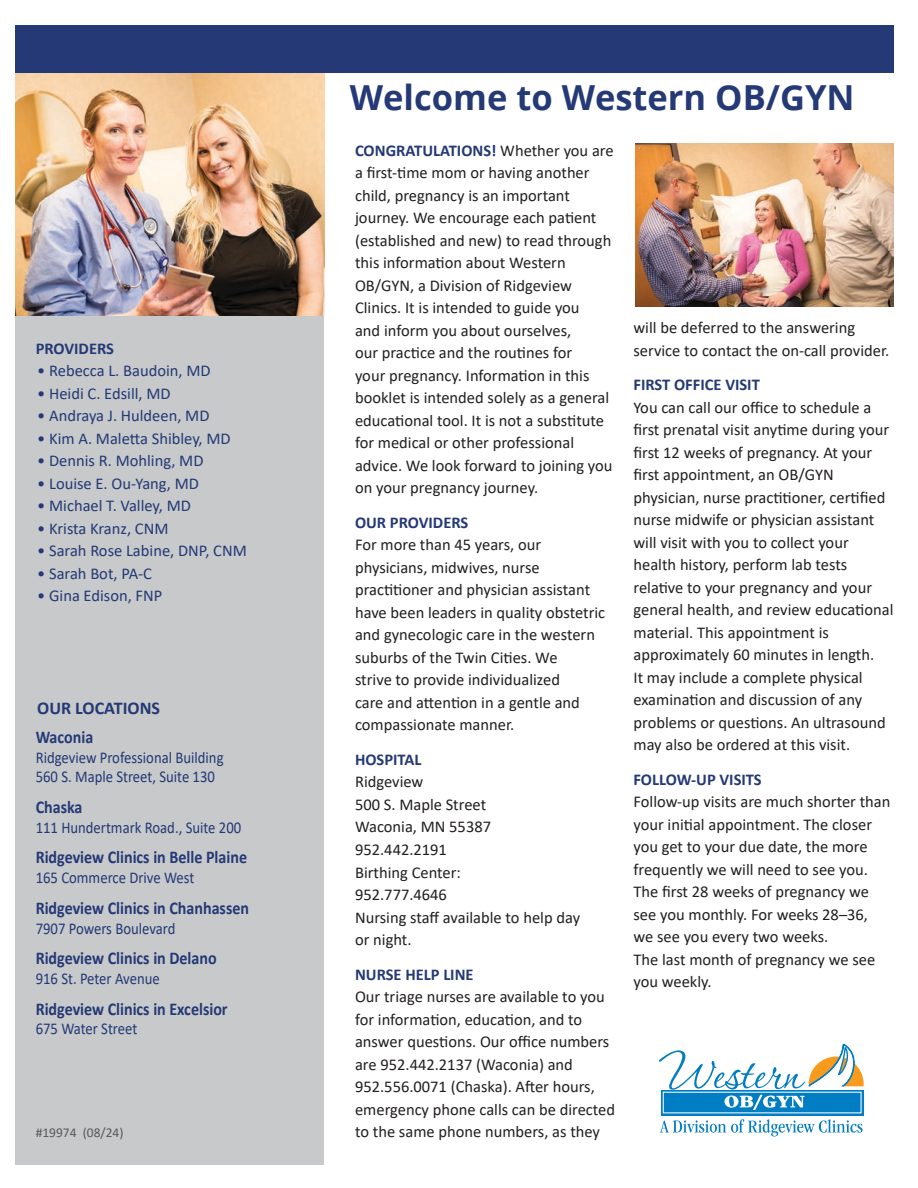
<style>
.page{position:relative;width:918px;height:1188px;background:#fff}
.page>*{position:absolute;margin:0;border:0;box-sizing:border-box;transform-origin:0 0}
.t1{font:700 34.5px "Open Sans";color:#243975}
.t2{font:700 18px "Calibri";color:#243975;scale:.89 1}
.t3{font:700 18px "Calibri";color:#243975}
.t4{font:16.5px/22.5px "Calibri";color:#231f20}
.t5{font:16.5px "Calibri";color:#243975}
.t6{font:16.5px "Calibri";color:#243975;scale:.89 1}
.t7{font:700 16.5px "Calibri";color:#243975}
.t8{font:13.5px "Calibri";color:#58595b}
.s1{font-weight:700;color:#243975}
</style>
<div class="page">
<svg style="left:660px;top:1119px;width:203px;height:18px"></svg>
<svg style="left:661px;top:1090px;width:203px;height:25px"></svg>
<svg style="left:659px;top:1044px;width:205px;height:66px"></svg>
<img style="left:636px;top:143px;width:258px;height:164px">
<img style="left:15px;top:73px;width:310px;height:244px">
<div style="left:15px;top:317px;width:308px;height:848px;background:#c7c9cb"></div>
<div style="left:15px;top:26px;width:879px;height:47px;background:#243975"></div>
<p class="t7" style="left:36px;top:337px;width:80px">PROVIDERS</p>
<p class="t5" style="left:37px;top:359px;width:175px">• Rebecca L. Baudoin, MD</p>
<p class="t5" style="left:37px;top:382px;width:135px">• Heidi C. Edsill, MD</p>
<p class="t5" style="left:37px;top:404px;width:174px">• Andraya J. Huldeen, MD</p>
<p class="t5" style="left:37px;top:427px;width:195px">• Kim A. Maletta Shibley, MD</p>
<p class="t5" style="left:37px;top:449px;width:168px">• Dennis R. Mohling, MD</p>
<p class="t5" style="left:37px;top:472px;width:163px">• Louise E. Ou-Yang, MD</p>
<p class="t5" style="left:37px;top:494px;width:155px">• Michael T. Valley, MD</p>
<p class="t5" style="left:37px;top:517px;width:133px">• Krista Kranz, CNM</p>
<p class="t5" style="left:37px;top:539px;width:211px">• Sarah Rose Labine, DNP, CNM</p>
<p class="t5" style="left:37px;top:562px;width:116px">• Sarah Bot, PA-C</p>
<p class="t5" style="left:37px;top:584px;width:127px">• Gina Edison, FNP</p>
<p class="t3" style="left:37px;top:695px;width:124px">OUR LOCATIONS</p>
<p class="t2" style="left:36px;top:724px;width:66px">Waconia</p>
<p class="t6" style="left:36px;top:746px;width:213px">Ridgeview Professional Building</p>
<p class="t6" style="left:36px;top:765px;width:203px">560 S. Maple Street, Suite 130</p>
<p class="t2" style="left:36px;top:794px;width:54px">Chaska</p>
<p class="t6" style="left:36px;top:816px;width:232px">111 Hundertmark Road., Suite 200</p>
<p class="t2" style="left:36px;top:845px;width:239px">Ridgeview Clinics in Belle Plaine</p>
<p class="t6" style="left:36px;top:866px;width:180px">165 Commerce Drive West</p>
<p class="t2" style="left:36px;top:895px;width:241px">Ridgeview Clinics in Chanhassen</p>
<p class="t6" style="left:36px;top:917px;width:159px">7907 Powers Boulevard</p>
<p class="t2" style="left:36px;top:945px;width:205px">Ridgeview Clinics in Delano</p>
<p class="t6" style="left:36px;top:967px;width:141px">916 St. Peter Avenue</p>
<p class="t2" style="left:36px;top:996px;width:217px">Ridgeview Clinics in Excelsior</p>
<p class="t6" style="left:36px;top:1017px;width:116px">675 Water Street</p>
<p class="t8" style="left:36px;top:1124px;width:89px">#19974 (08/24)</p>
<p class="t1" style="left:350px;top:73px;width:506px">Welcome to Western OB/GYN</p>
<p class="t4" style="left:355px;top:139px;width:260px"><span class="s1">CONGRATULATIONS!</span> Whether you are a first-time mom or having another child, pregnancy is an important journey. We encourage each patient (established and new) to read through this information about Western</p>
<p class="t4" style="left:355px;top:274px;width:259px">OB/GYN, a Division of Ridgeview Clinics. It is intended to guide you<br>and inform you about ourselves,<br>our practice and the routines for<br>your pregnancy. Information in this booklet is intended solely as a general educational tool. It is not a substitute for medical or other professional advice. We look forward to joining you on your pregnancy journey.</p>
<p class="t7" style="left:355px;top:511px;width:115px">OUR PROVIDERS</p>
<p class="t4" style="left:355px;top:533px;width:252px">For more than 45 years, our physicians, midwives, nurse practitioner and physician assistant have been leaders in quality obstetric and gynecologic care in the western suburbs of the Twin Cities. We<br>strive to provide individualized<br>care and attention in a gentle and compassionate manner.</p>
<p class="t7" style="left:355px;top:748px;width:68px">HOSPITAL</p>
<p class="t4" style="left:355px;top:770px;width:70px">Ridgeview</p>
<p class="t4" style="left:355px;top:793px;width:138px">500 S. Maple Street<br>Waconia, MN 55387</p>
<p class="t4" style="left:355px;top:838px;width:93px">952.442.2191</p>
<p class="t4" style="left:355px;top:860px;width:107px">Birthing Center:<br>952.777.4646</p>
<p class="t4" style="left:355px;top:905px;width:227px">Nursing staff available to help day or night.</p>
<p class="t7" style="left:355px;top:962px;width:120px">NURSE HELP LINE</p>
<p class="t4" style="left:355px;top:985px;width:262px">Our triage nurses are available to you for information, education, and to answer questions. Our office numbers are 952.442.2137 (Waconia) and 952.556.0071 (Chaska). After hours, emergency phone calls can be directed to the same phone numbers, as they</p>
<p class="t4" style="left:634px;top:316px;width:257px">will be deferred to the answering service to contact the on-call provider.</p>
<p class="t7" style="left:634px;top:373px;width:128px">FIRST OFFICE VISIT</p>
<p class="t4" style="left:634px;top:395px;width:257px">You can call our office to schedule a first prenatal visit anytime during your first 12 weeks of pregnancy. At your first appointment, an OB/GYN</p>
<p class="t4" style="left:634px;top:485px;width:262px">physician, nurse practitioner, certified nurse midwife or physician assistant will visit with you to collect your health history, perform lab tests relative to your pregnancy and your general health, and review educational material. This appointment is approximately 60 minutes in length.<br>It may include a complete physical examination and discussion of any problems or questions. An ultrasound may also be ordered at this visit.</p>
<p class="t7" style="left:634px;top:768px;width:130px">FOLLOW-UP VISITS</p>
<p class="t4" style="left:634px;top:790px;width:259px">Follow-up visits are much shorter than your initial appointment. The closer you get to your due date, the more frequently we will need to see you.<br>The first 28 weeks of pregnancy we see you monthly. For weeks 28–36,</p>
<p class="t4" style="left:634px;top:925px;width:196px">we see you every two weeks.</p>
<p class="t4" style="left:634px;top:948px;width:243px">The last month of pregnancy we see you weekly.</p>
</div>
